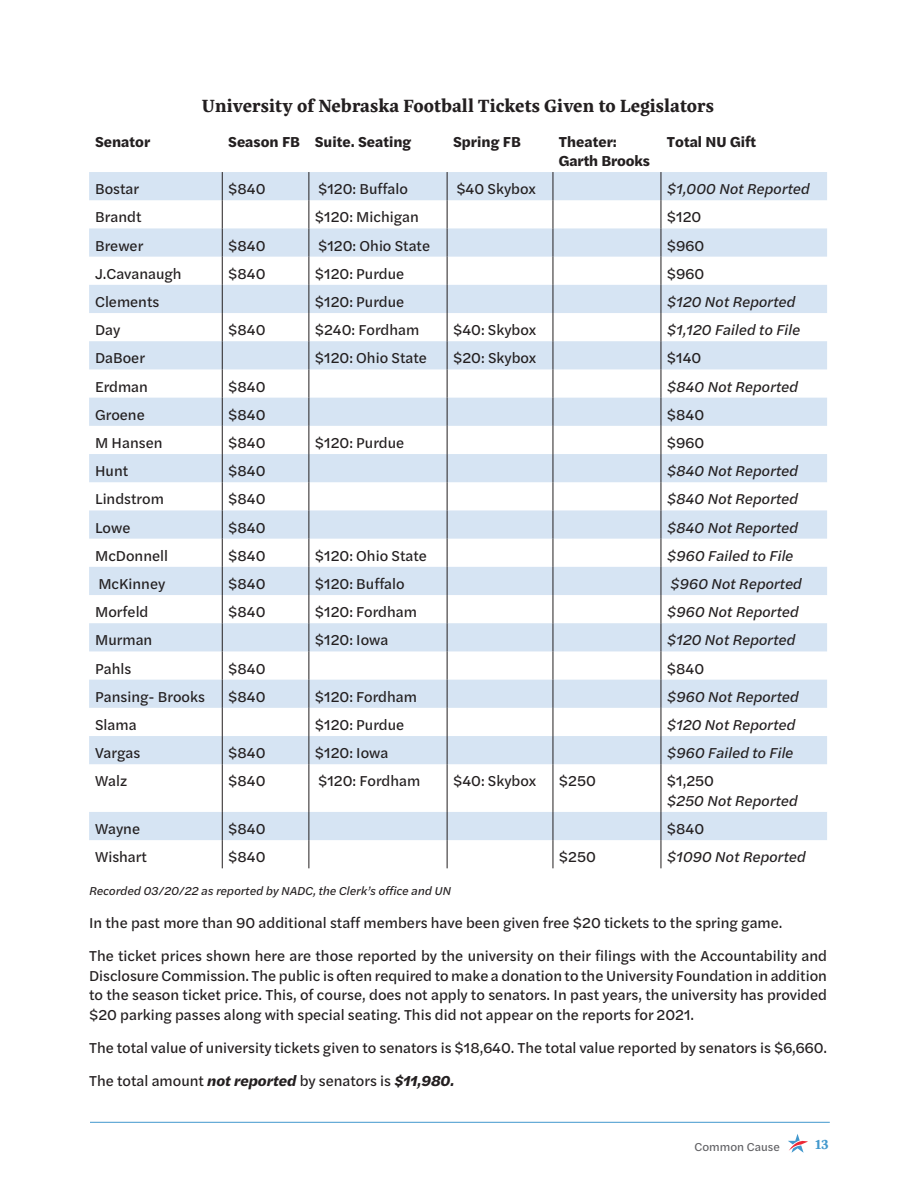
<style>
.page{position:relative;width:918px;height:1188px;background:#fff}
.page>*{position:absolute;margin:0;border:0;box-sizing:border-box;transform-origin:0 0}
.Chart_-_Figure_Head{font:700 18px "Eskorte Latin";letter-spacing:.005em;color:#231f20}
.body{font:15px/19.5px "Halyard Text";color:#231f20;text-align:justify}
.chart_text{font:15px "Halyard Text";color:#231f20}
.chart_text-2{font:italic 15px/19.5px "Halyard Text";color:#231f20}
.chart_text-3{font:700 15px/19.5px "Halyard Text";color:#231f20}
.t1{font:700 13.5px "Eskorte Latin";color:#4298cd}
.chart_foonote{font:italic 12px "Halyard Text";color:#231f20}
.t2{font:12px "Halyard Text";color:#636366}
.s1{font-style:normal}
.s2{font-weight:700;font-style:italic}
</style>
<div class="page">
<hr style="left:90px;top:1122px;width:740px;height:1px;background:#4298cd">
<svg style="left:788px;top:1134px;width:20px;height:19px"></svg>
<svg style="left:89px;top:172px;width:738px;height:668px;fill:#dce8f4"></svg>
<svg style="left:222px;top:172px;width:1px;height:592px"></svg>
<svg style="left:309px;top:172px;width:1px;height:592px"></svg>
<svg style="left:447px;top:172px;width:1px;height:592px"></svg>
<svg style="left:553px;top:172px;width:1px;height:592px"></svg>
<svg style="left:661px;top:172px;width:1px;height:592px"></svg>
<hr style="left:222px;top:764px;width:1px;height:48px;background:#231f20">
<hr style="left:309px;top:764px;width:1px;height:48px;background:#231f20">
<hr style="left:447px;top:764px;width:1px;height:48px;background:#231f20">
<hr style="left:553px;top:764px;width:1px;height:48px;background:#231f20">
<hr style="left:661px;top:764px;width:1px;height:48px;background:#231f20">
<svg style="left:222px;top:812px;width:1px;height:56px"></svg>
<svg style="left:309px;top:812px;width:1px;height:56px"></svg>
<svg style="left:447px;top:812px;width:1px;height:56px"></svg>
<svg style="left:553px;top:812px;width:1px;height:56px"></svg>
<svg style="left:661px;top:812px;width:1px;height:56px"></svg>
<p class="Chart_-_Figure_Head" style="left:202px;top:95px;width:513px">University of Nebraska Football Tickets Given to Legislators</p>
<p class="chart_text-3" style="left:95px;top:131px;width:57px">Senator</p>
<p class="chart_text-3" style="left:228px;top:131px;width:73px">Season FB</p>
<p class="chart_text-3" style="left:315px;top:131px;width:98px">Suite. Seating</p>
<p class="chart_text-3" style="left:453px;top:131px;width:69px">Spring FB</p>
<p class="chart_text-3" style="left:559px;top:131px;width:93px">Theater:<br>Garth Brooks</p>
<p class="chart_text-3" style="left:667px;top:131px;width:91px">Total NU Gift</p>
<p class="chart_text" style="left:95px;top:178px;width:46px">Bostar</p>
<p class="chart_text" style="left:228px;top:178px;width:39px">$840</p>
<p class="chart_text" style="left:318px;top:178px;width:91px">$120: Buffalo</p>
<p class="chart_text" style="left:456px;top:178px;width:81px">$40 Skybox</p>
<p class="chart_text-2" style="left:667px;top:179px;width:144px">$1,000 Not Reported</p>
<p class="chart_text" style="left:95px;top:207px;width:48px">Brandt</p>
<p class="chart_text" style="left:315px;top:207px;width:106px">$120: Michigan</p>
<p class="chart_text" style="left:667px;top:207px;width:36px">$120</p>
<p class="chart_text" style="left:95px;top:235px;width:50px">Brewer</p>
<p class="chart_text" style="left:228px;top:235px;width:39px">$840</p>
<p class="chart_text" style="left:318px;top:235px;width:114px">$120: Ohio State</p>
<p class="chart_text" style="left:667px;top:235px;width:39px">$960</p>
<p class="chart_text" style="left:95px;top:263px;width:88px">J.Cavanaugh</p>
<p class="chart_text" style="left:228px;top:263px;width:39px">$840</p>
<p class="chart_text" style="left:315px;top:263px;width:91px">$120: Purdue</p>
<p class="chart_text" style="left:667px;top:263px;width:39px">$960</p>
<p class="chart_text" style="left:95px;top:291px;width:66px">Clements</p>
<p class="chart_text" style="left:315px;top:291px;width:91px">$120: Purdue</p>
<p class="chart_text-2" style="left:667px;top:291px;width:130px">$120 Not Reported</p>
<p class="chart_text" style="left:95px;top:319px;width:27px">Day</p>
<p class="chart_text" style="left:228px;top:319px;width:39px">$840</p>
<p class="chart_text" style="left:315px;top:319px;width:106px">$240: Fordham</p>
<p class="chart_text" style="left:453px;top:319px;width:85px">$40: Skybox</p>
<p class="chart_text-2" style="left:667px;top:320px;width:135px">$1,120 Failed to File</p>
<p class="chart_text" style="left:95px;top:348px;width:51px">DaBoer</p>
<p class="chart_text" style="left:315px;top:348px;width:114px">$120: Ohio State</p>
<p class="chart_text" style="left:453px;top:348px;width:85px">$20: Skybox</p>
<p class="chart_text" style="left:667px;top:348px;width:36px">$140</p>
<p class="chart_text" style="left:95px;top:376px;width:54px">Erdman</p>
<p class="chart_text" style="left:228px;top:376px;width:39px">$840</p>
<p class="chart_text-2" style="left:667px;top:376px;width:133px">$840 Not Reported</p>
<p class="chart_text" style="left:95px;top:404px;width:51px">Groene</p>
<p class="chart_text" style="left:228px;top:404px;width:39px">$840</p>
<p class="chart_text" style="left:667px;top:404px;width:39px">$840</p>
<p class="chart_text" style="left:95px;top:432px;width:69px">M Hansen</p>
<p class="chart_text" style="left:228px;top:432px;width:39px">$840</p>
<p class="chart_text" style="left:315px;top:432px;width:91px">$120: Purdue</p>
<p class="chart_text" style="left:667px;top:432px;width:39px">$960</p>
<p class="chart_text" style="left:95px;top:460px;width:35px">Hunt</p>
<p class="chart_text" style="left:228px;top:460px;width:39px">$840</p>
<p class="chart_text-2" style="left:667px;top:461px;width:133px">$840 Not Reported</p>
<p class="chart_text" style="left:95px;top:489px;width:70px">Lindstrom</p>
<p class="chart_text" style="left:228px;top:489px;width:39px">$840</p>
<p class="chart_text-2" style="left:667px;top:489px;width:133px">$840 Not Reported</p>
<p class="chart_text" style="left:95px;top:517px;width:37px">Lowe</p>
<p class="chart_text" style="left:228px;top:517px;width:39px">$840</p>
<p class="chart_text-2" style="left:667px;top:517px;width:133px">$840 Not Reported</p>
<p class="chart_text" style="left:95px;top:545px;width:75px">McDonnell</p>
<p class="chart_text" style="left:228px;top:545px;width:39px">$840</p>
<p class="chart_text" style="left:315px;top:545px;width:114px">$120: Ohio State</p>
<p class="chart_text-2" style="left:667px;top:545px;width:128px">$960 Failed to File</p>
<p class="chart_text" style="left:98px;top:573px;width:68px">McKinney</p>
<p class="chart_text" style="left:228px;top:573px;width:39px">$840</p>
<p class="chart_text" style="left:315px;top:573px;width:91px">$120: Buffalo</p>
<p class="chart_text-2" style="left:670px;top:573px;width:133px">$960 Not Reported</p>
<p class="chart_text" style="left:95px;top:601px;width:55px">Morfeld</p>
<p class="chart_text" style="left:228px;top:601px;width:39px">$840</p>
<p class="chart_text" style="left:315px;top:601px;width:104px">$120: Fordham</p>
<p class="chart_text-2" style="left:667px;top:602px;width:133px">$960 Not Reported</p>
<p class="chart_text" style="left:95px;top:630px;width:59px">Murman</p>
<p class="chart_text" style="left:315px;top:630px;width:75px">$120: Iowa</p>
<p class="chart_text-2" style="left:667px;top:630px;width:130px">$120 Not Reported</p>
<p class="chart_text" style="left:95px;top:658px;width:38px">Pahls</p>
<p class="chart_text" style="left:228px;top:658px;width:39px">$840</p>
<p class="chart_text" style="left:667px;top:658px;width:39px">$840</p>
<p class="chart_text" style="left:95px;top:686px;width:111px">Pansing- Brooks</p>
<p class="chart_text" style="left:228px;top:686px;width:39px">$840</p>
<p class="chart_text" style="left:315px;top:686px;width:104px">$120: Fordham</p>
<p class="chart_text-2" style="left:667px;top:686px;width:133px">$960 Not Reported</p>
<p class="chart_text" style="left:95px;top:714px;width:43px">Slama</p>
<p class="chart_text" style="left:315px;top:714px;width:91px">$120: Purdue</p>
<p class="chart_text-2" style="left:667px;top:714px;width:130px">$120 Not Reported</p>
<p class="chart_text" style="left:95px;top:742px;width:47px">Vargas</p>
<p class="chart_text" style="left:228px;top:742px;width:39px">$840</p>
<p class="chart_text" style="left:315px;top:742px;width:75px">$120: Iowa</p>
<p class="chart_text-2" style="left:667px;top:743px;width:128px">$960 Failed to File</p>
<p class="chart_text" style="left:95px;top:771px;width:34px">Walz</p>
<p class="chart_text" style="left:228px;top:771px;width:39px">$840</p>
<p class="chart_text" style="left:318px;top:771px;width:104px">$120: Fordham</p>
<p class="chart_text" style="left:453px;top:771px;width:85px">$40: Skybox</p>
<p class="chart_text" style="left:559px;top:771px;width:38px">$250</p>
<p class="chart_text-2" style="left:667px;top:771px;width:132px"><span class="s1">$1,250<br></span>$250 Not Reported</p>
<p class="chart_text" style="left:95px;top:818px;width:46px">Wayne</p>
<p class="chart_text" style="left:228px;top:818px;width:39px">$840</p>
<p class="chart_text" style="left:667px;top:818px;width:39px">$840</p>
<p class="chart_text" style="left:95px;top:846px;width:53px">Wishart</p>
<p class="chart_text" style="left:228px;top:846px;width:39px">$840</p>
<p class="chart_text" style="left:559px;top:846px;width:38px">$250</p>
<p class="chart_text-2" style="left:667px;top:847px;width:140px">$1090 Not Reported</p>
<p class="chart_foonote" style="left:89px;top:883px;width:364px">Recorded 03/20/22 as reported by NADC, the Clerk’s office and UN</p>
<p class="body" style="left:89px;top:913px;width:695px">In the past more than 90 additional staff members have been given free $20 tickets to the spring game.</p>
<p class="body" style="left:89px;top:946px;width:739px">The ticket prices shown here are those reported by the university on their filings with the Accountability and Disclosure Commission. The public is often required to make a donation to the University Foundation in addition to the season ticket price. This, of course, does not apply to senators. In past years, the university has provided $20 parking passes along with special seating. This did not appear on the reports for 2021.</p>
<p class="body" style="left:89px;top:1037px;width:739px">The total value of university tickets given to senators is $18,640. The total value reported by senators is $6,660.</p>
<p class="body" style="left:89px;top:1070px;width:367px">The total amount <span class="s2">not reported</span> by senators is <span class="s2">$11,980.</span></p>
<p class="t2" style="left:694px;top:1138px;width:87px">Common Cause</p>
<p class="t1" style="left:815px;top:1137px;width:15px">13</p>
</div>
